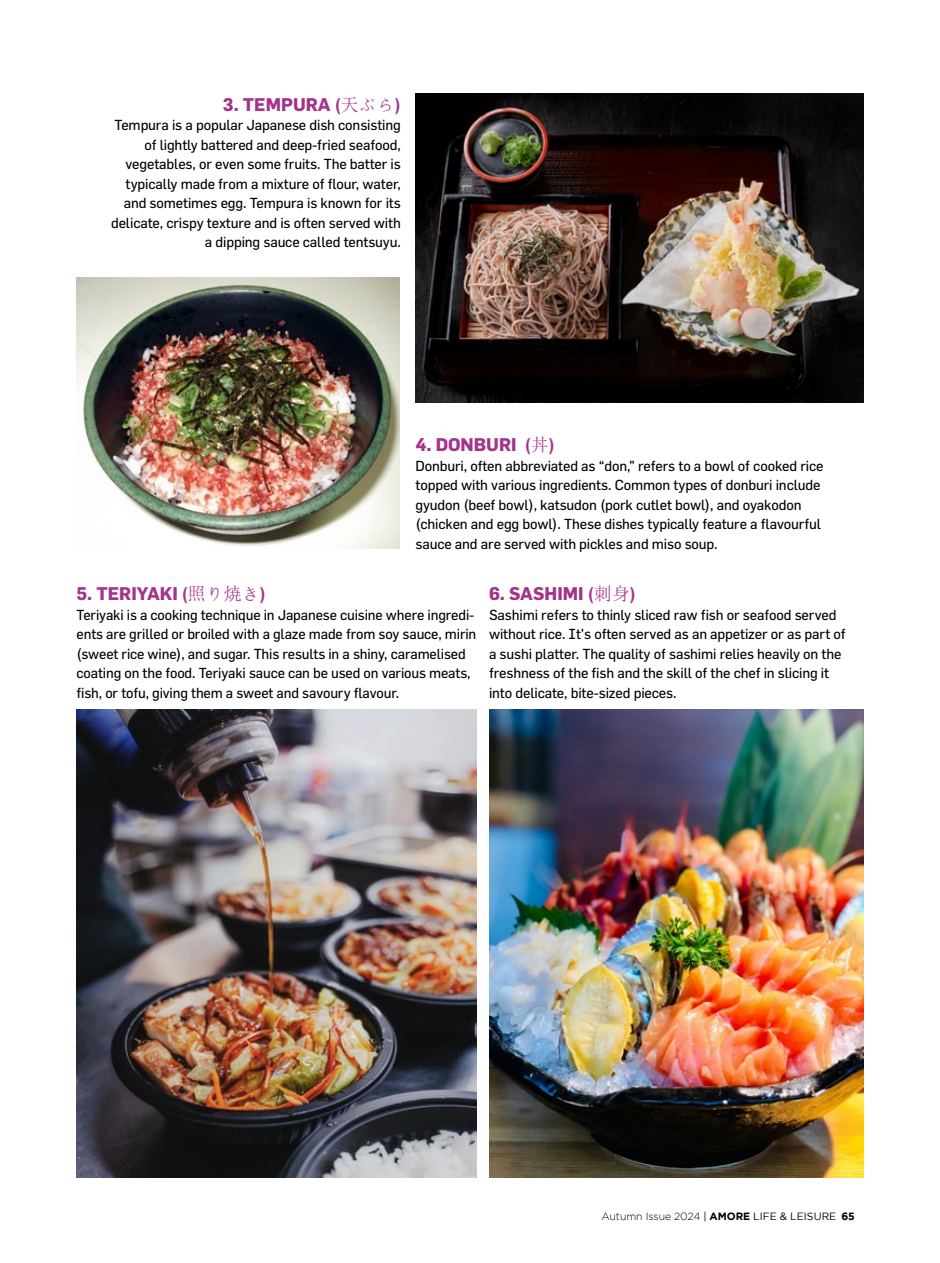
<style>
.page{position:relative;width:940px;height:1263px;background:#fff}
.page>*{position:absolute;margin:0;border:0;box-sizing:border-box;transform-origin:0 0}
.t1{font:700 18px "Flama";color:#a4338a}
.t2{font:14.25px/19.5px "Flama";letter-spacing:-.01em;color:#000}
.t3{font:300 10.5px "Gotham";letter-spacing:-.01em;color:#000}
.s1{font-family:"Sim Sun";font-weight:400}
.s2{font-weight:400}
.s3{font-weight:700}
</style>
<div class="page">
<img style="left:77px;top:277px;width:323px;height:272px">
<img style="left:415px;top:94px;width:448px;height:309px">
<img style="left:489px;top:709px;width:374px;height:469px">
<img style="left:77px;top:709px;width:399px;height:469px">
<p class="t1" style="left:223px;top:91px;width:179px">3. TEMPURA (<span class="s1">天ぷら</span>)</p>
<p class="t2" style="left:111px;top:115px;width:291px;text-align:right">Tempura is a popular Japanese dish consisting of lightly battered and deep-fried seafood, vegetables, or even some fruits. The batter is typically made from a mixture of flour, water, and sometimes egg. Tempura is known for its delicate, crispy texture and is often served with a dipping sauce called tentsuyu.</p>
<p class="t1" style="left:415px;top:432px;width:141px">4. DONBURI (<span class="s1">丼</span>)</p>
<p class="t2" style="left:415px;top:455px;width:409px">Donburi, often abbreviated as “don,” refers to a bowl of cooked rice topped with various ingredients. Common types of donburi include gyudon (beef bowl), katsudon (pork cutlet bowl), and oyakodon (chicken and egg bowl). These dishes typically feature a flavourful sauce and are served with pickles and miso soup.</p>
<p class="t1" style="left:77px;top:581px;width:191px">5. TERIYAKI (<span class="s1">照り焼き</span>)</p>
<p class="t2" style="left:77px;top:604px;width:401px">Teriyaki is a cooking technique in Japanese cuisine where ingredi&shy;ents are grilled or broiled with a glaze made from soy sauce, mirin (sweet rice wine), and sugar. This results in a shiny, caramelised coating on the food. Teriyaki sauce can be used on various meats, fish, or tofu, giving them a sweet and savoury flavour.</p>
<p class="t1" style="left:489px;top:581px;width:148px">6. SASHIMI (<span class="s1">刺身</span>)</p>
<p class="t2" style="left:489px;top:604px;width:358px">Sashimi refers to thinly sliced raw fish or seafood served without rice. It’s often served as an appetizer or as part of a sushi platter. The quality of sashimi relies heavily on the freshness of the fish and the skill of the chef in slicing it into delicate, bite-sized pieces.</p>
<p class="t3" style="left:601px;top:1210px;width:255px">Autumn Issue 2024 <span class="s2">|</span> <span class="s3">AMORE</span> <span class="s2">LIFE &amp; LEISURE</span> <span class="s3">65</span></p>
</div>
